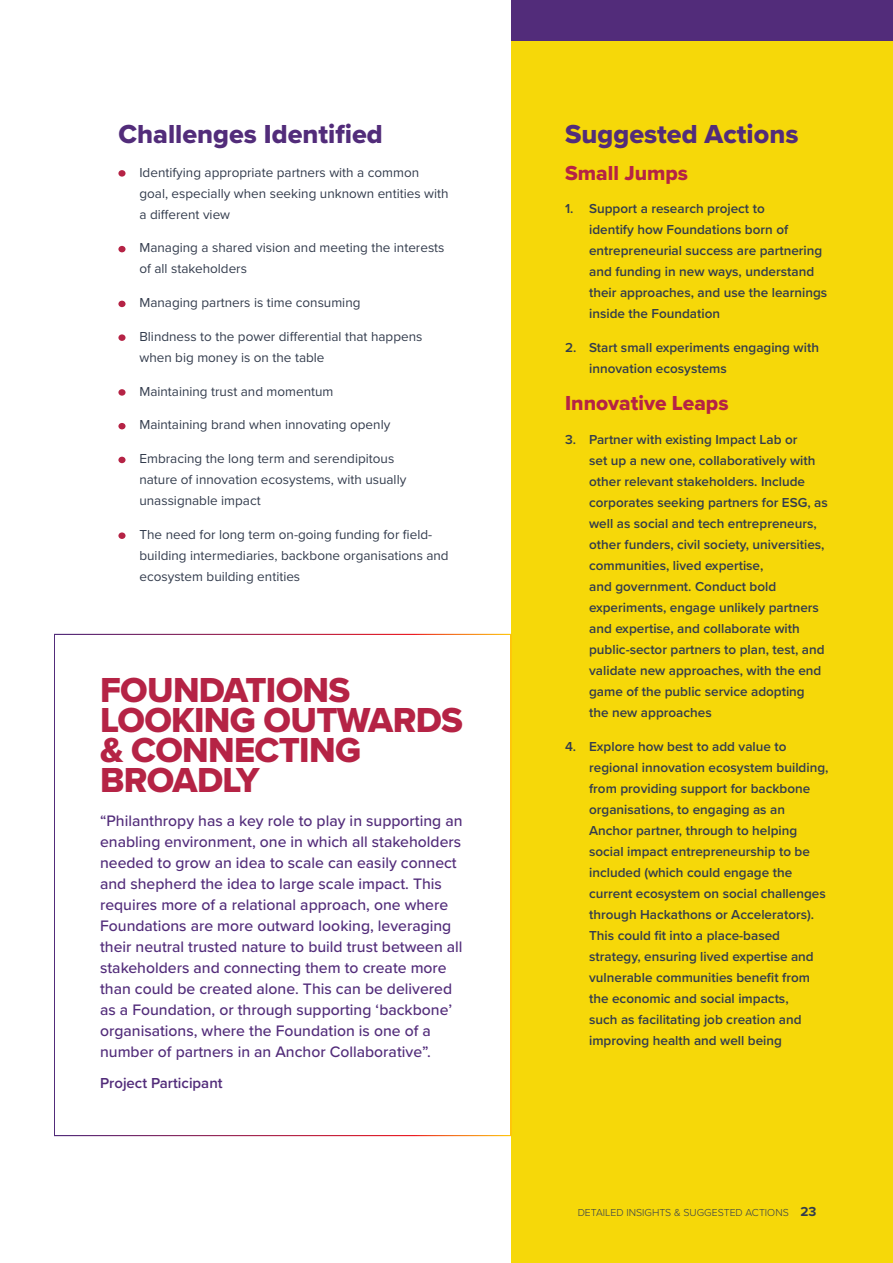
<style>
.page{position:relative;width:893px;height:1263px;background:#fff}
.page>*{position:absolute;margin:0;border:0;box-sizing:border-box;transform-origin:0 0}
.t1{font:36px/30px "Proxima Nova Extrabld";letter-spacing:-.02em;color:#b52345}
.t2{font:27px "Proxima Nova Extrabld";color:#522c7a}
.t3{font:21px "Proxima Nova Extrabld";color:#b52345}
.t4{font:500 15.75px/21px "Proxima Nova";color:#522c7a}
.t5{font:600 15px "Proxima Nova";color:#522c7a}
.t6{font:600 13.5px/21px "Proxima Nova";color:#333c4d}
.t7{font:13.5px/21px "Proxima Nova";color:#333c4d}
.t8{font:300 10.5px "Proxima Nova";color:#333c4d}
.s1{font-weight:700;font-size:13.5px}
</style>
<div class="page">
<div style="left:118px;top:170px;width:8px;height:7px;background:#b52345;border-radius:50%"></div>
<div style="left:118px;top:246px;width:8px;height:6px;background:#b52345;border-radius:50%"></div>
<div style="left:118px;top:301px;width:8px;height:6px;background:#b52345;border-radius:50%"></div>
<div style="left:118px;top:334px;width:8px;height:7px;background:#b52345;border-radius:50%"></div>
<div style="left:118px;top:389px;width:8px;height:7px;background:#b52345;border-radius:50%"></div>
<div style="left:118px;top:423px;width:8px;height:6px;background:#b52345;border-radius:50%"></div>
<div style="left:118px;top:457px;width:8px;height:6px;background:#b52345;border-radius:50%"></div>
<div style="left:118px;top:532px;width:8px;height:7px;background:#b52345;border-radius:50%"></div>
<div style="left:511px;top:0;width:382px;height:1263px;background:#f6d809"></div>
<div style="left:54px;top:634px;width:458px;height:502px;background:#fff;border:3px solid #fff"></div>
<div style="left:511px;top:0;width:382px;height:40px;background:#522c7a"></div>
<h2 class="t2" style="left:118px;top:114px;width:266px">Challenges Identified</h2>
<p class="t7" style="left:139px;top:161px;width:311px">Identifying appropriate partners with a common goal, especially when seeking unknown entities with a different view</p>
<p class="t7" style="left:139px;top:237px;width:307px">Managing a shared vision and meeting the interests of all stakeholders</p>
<p class="t7" style="left:139px;top:292px;width:223px">Managing partners is time consuming</p>
<p class="t7" style="left:139px;top:325px;width:284px">Blindness to the power differential that happens when big money is on the table</p>
<p class="t7" style="left:139px;top:380px;width:196px">Maintaining trust and momentum</p>
<p class="t7" style="left:139px;top:414px;width:252px">Maintaining brand when innovating openly</p>
<p class="t7" style="left:139px;top:448px;width:268px">Embracing the long term and serendipitous nature of innovation ecosystems, with usually unassignable impact</p>
<p class="t7" style="left:139px;top:523px;width:311px">The need for long term on-going funding for field&shy;building intermediaries, backbone organisations and ecosystem building entities</p>
<h1 class="t1" style="left:100px;top:674px;width:364px">FOUNDATIONS<br>LOOKING OUTWARDS &amp; CONNECTING<br>BROADLY</h1>
<p class="t4" style="left:100px;top:809px;width:364px">“Philanthropy has a key role to play in supporting an enabling environment, one in which all stakeholders needed to grow an idea to scale can easily connect and shepherd the idea to large scale impact. This requires more of a relational approach, one where Foundations are more outward looking, leveraging their neutral trusted nature to build trust between all stakeholders and connecting them to create more than could be created alone. This can be delivered as a Foundation, or through supporting ‘backbone’ organisations, where the Foundation is one of a number of partners in an Anchor Collaborative”.</p>
<p class="t5" style="left:100px;top:1071px;width:124px">Project Participant</p>
<h2 class="t2" style="left:565px;top:114px;width:235px">Suggested Actions</h2>
<h3 class="t3" style="left:565px;top:157px;width:124px">Small Jumps</h3>
<p class="t6" style="left:589px;top:198px;width:240px;text-indent:-24px">1. Support a research project to<br>identify how Foundations born of entrepreneurial success are partnering and funding in new ways, understand their approaches, and use the learnings inside the Foundation</p>
<p class="t6" style="left:589px;top:337px;width:231px;text-indent:-24px">2. Start small experiments engaging with innovation ecosystems</p>
<h3 class="t3" style="left:565px;top:387px;width:165px">Innovative Leaps</h3>
<p class="t6" style="left:589px;top:428px;width:240px;text-indent:-24px">3. Partner with existing Impact Lab or<br>set up a new one, collaboratively with other relevant stakeholders. Include corporates seeking partners for ESG, as well as social and tech entrepreneurs, other funders, civil society, universities, communities, lived expertise,<br>and government. Conduct bold experiments, engage unlikely partners and expertise, and collaborate with public-sector partners to plan, test, and validate new approaches, with the end game of the public service adopting<br>the new approaches</p>
<p class="t6" style="left:589px;top:735px;width:241px;text-indent:-24px">4. Explore how best to add value to regional innovation ecosystem building, from providing support for backbone organisations, to engaging as an Anchor partner, through to helping social impact entrepreneurship to be included (which could engage the current ecosystem on social challenges through Hackathons or Accelerators).<br>This could fit into a place-based strategy, ensuring lived expertise and vulnerable communities benefit from the economic and social impacts,<br>such as facilitating job creation and improving health and well being</p>
<p class="t8" style="left:578px;top:1204px;width:240px">DETAILED INSIGHTS &amp; SUGGESTED ACTIONS <span class="s1">23</span></p>
</div>
